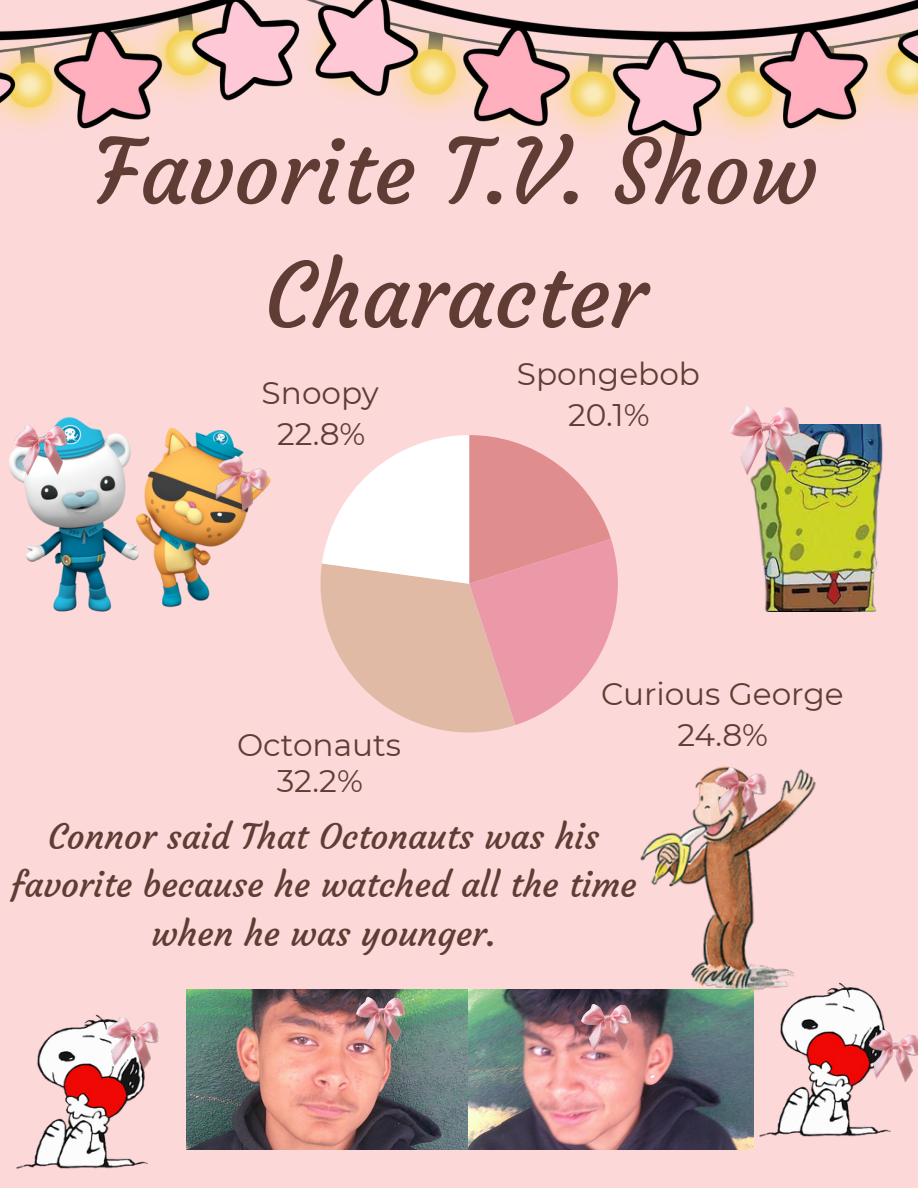
<style>
.page{position:relative;width:918px;height:1188px;background:#fdd8d9}
.page>*{position:absolute;margin:0;border:0;box-sizing:border-box;transform-origin:0 0}
.t1{font:89.1px/123.8px "Courgette";color:#603c35;text-align:center}
.t2{font:34.95px/48.3px "Courgette";color:#603c35;text-align:center}
.t3{font:31.2px/41.1px "Montserrat";color:#603c35;text-align:center}
</style>
<div class="page">
<svg style="left:321px;top:435px;width:297px;height:297px"></svg>
<img style="left:324px;top:0;width:594px;height:135px">
<img style="left:750px;top:425px;width:133px;height:187px">
<img style="left:0;top:0;width:324px;height:129px">
<img style="left:640px;top:769px;width:176px;height:220px">
<img style="left:16px;top:1014px;width:132px;height:155px">
<img style="left:708px;top:766px;width:62px;height:58px">
<img style="left:102px;top:1015px;width:57px;height:58px">
<img style="left:743px;top:977px;width:148px;height:173px">
<img style="left:863px;top:1028px;width:55px;height:57px">
<img style="left:9px;top:416px;width:237px;height:196px">
<img style="left:204px;top:450px;width:67px;height:68px">
<img style="left:14px;top:426px;width:52px;height:49px">
<img style="left:187px;top:989px;width:282px;height:160px">
<img style="left:729px;top:407px;width:71px;height:69px">
<img style="left:469px;top:989px;width:284px;height:160px">
<img style="left:582px;top:1004px;width:49px;height:48px">
<img style="left:356px;top:998px;width:49px;height:46px">
<p class="t1" style="left:94px;top:111px;width:725px">Favorite T.V. Show<br>Character</p>
<p class="t3" style="left:262px;top:372px;width:119px">Snoopy<br>22.8%</p>
<p class="t3" style="left:237px;top:727px;width:166px;line-height:35.2px">Octonauts<br>32.2%</p>
<p class="t3" style="left:517px;top:353px;width:185px">Spongebob<br>20.1%</p>
<p class="t3" style="left:601px;top:673px;width:244px">Curious George<br>24.8%</p>
<p class="t2" style="left:11px;top:813px;width:628px">Connor said That Octonauts was his favorite because he watched all the time when he was younger.</p>
</div>
